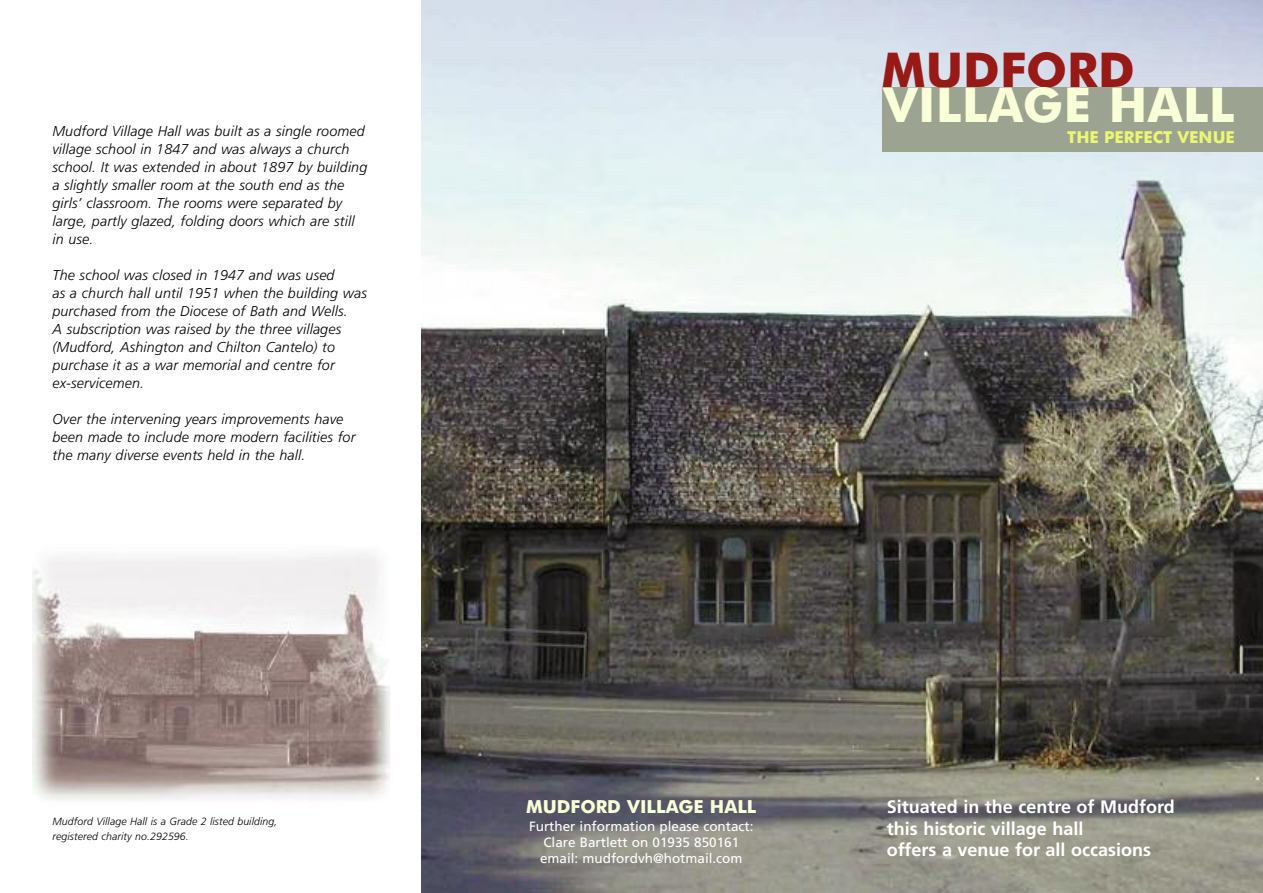
<style>
.page{position:relative;width:1263px;height:893px;background:#fff}
.page>*{position:absolute;margin:0;border:0;box-sizing:border-box;transform-origin:0 0}
.t1{font:700 48px "Futura BT";letter-spacing:.01em;color:#f9ffd6}
.t2{font:700 48px "Futura BT";color:#971a17}
.t3{font:700 18px/21.6px "Frutiger";color:#fff}
.t4{font:700 18px "Futura BT";color:#f9ffd6}
.t5{font:700 16.5px "Futura BT";color:#ebf672}
.t6{font:italic 300 14.25px/18px "Frutiger";letter-spacing:.01em;color:#000}
.t7{font:13.5px/16.2px "Frutiger";color:#fff;text-align:center}
.t8{font:italic 300 10.5px/15px "Frutiger";letter-spacing:.01em;color:#000}
</style>
<div class="page">
<img style="left:421px;top:0;width:842px;height:893px">
<img style="left:32px;top:553px;width:357px;height:248px">
<div style="left:882px;top:87px;width:381px;height:65px;background:#9ca391"></div>
<p class="t6" style="left:52px;top:123px;width:316px">Mudford Village Hall was built as a single roomed village school in 1847 and was always a church school. It was extended in about 1897 by building a slightly smaller room at the south end as the girls’ classroom. The rooms were separated by large, partly glazed, folding doors which are still in use.</p>
<p class="t6" style="left:52px;top:267px;width:316px">The school was closed in 1947 and was used<br>as a church hall until 1951 when the building was purchased from the Diocese of Bath and Wells.<br>A subscription was raised by the three villages (Mudford, Ashington and Chilton Cantelo) to purchase it as a war memorial and centre for ex-servicemen.</p>
<p class="t6" style="left:52px;top:411px;width:304px">Over the intervening years improvements have been made to include more modern facilities for the many diverse events held in the hall.</p>
<p class="t8" style="left:53px;top:815px;width:226px">Mudford Village Hall is a Grade 2 listed building, registered charity no.292596.</p>
<h1 class="t2" style="left:881px;top:51px;width:255px">MUDFORD</h1>
<h1 class="t1" style="left:883px;top:86px;width:353px">VILLAGE HALL</h1>
<p class="t5" style="left:1067px;top:131px;width:169px">THE PERFECT VENUE</p>
<p class="t4" style="left:526px;top:799px;width:232px">MUDFORD VILLAGE HALL</p>
<p class="t7" style="left:529px;top:819px;width:226px">Further information please contact:<br>Clare Bartlett on 01935 850161 email: mudfordvh@hotmail.com</p>
<p class="t3" style="left:887px;top:798px;width:289px">Situated in the centre of Mudford this historic village hall<br>offers a venue for all occasions</p>
</div>
